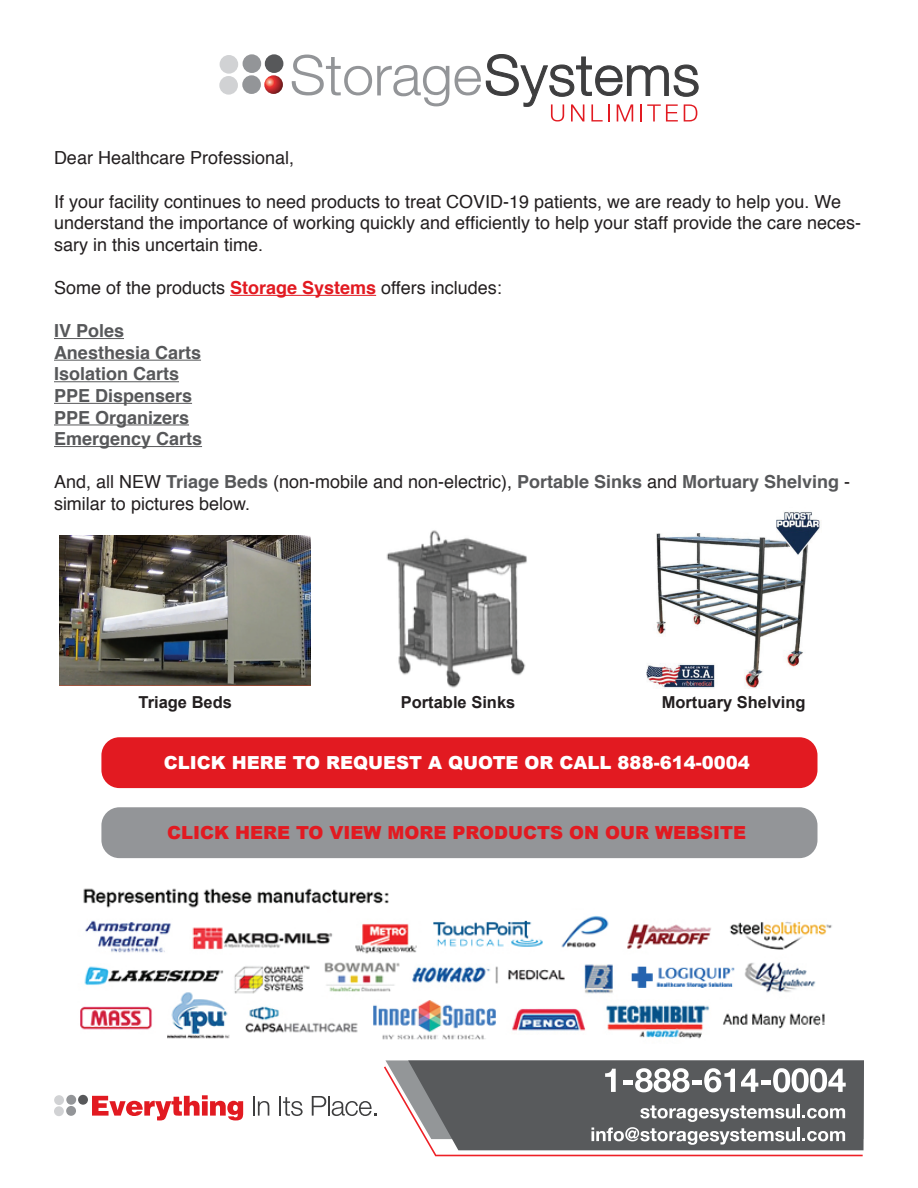
<style>
.page{position:relative;width:918px;height:1188px;background:#fff}
.page>*{position:absolute;margin:0;border:0;box-sizing:border-box;transform-origin:0 0}
.t1{font:18px/21.6px "Helvetica";color:#231f20}
.t2{font:700 18px/21.6px "Helvetica";color:#57585a}
.t3{font:900 18px "Arial";color:#fff}
.t4{font:900 18px "Arial";color:#e21a21}
.t5{font:700 16.5px "Arial";color:#231f20}
.s1{font-weight:700;color:#e21a21}
.s2{font-weight:700;color:#57585a}
</style>
<div class="page">
<hr style="left:230px;top:295px;width:146px;height:1px;background:#e21a21">
<hr style="left:54px;top:338px;width:70px;height:1px;background:#57585a">
<hr style="left:54px;top:360px;width:147px;height:1px;background:#57585a">
<hr style="left:54px;top:381px;width:125px;height:1px;background:#57585a">
<hr style="left:54px;top:403px;width:138px;height:1px;background:#57585a">
<hr style="left:54px;top:425px;width:135px;height:1px;background:#57585a">
<hr style="left:54px;top:446px;width:148px;height:1px;background:#57585a">
<svg style="left:264px;top:75px;width:19px;height:19px"></svg>
<div style="left:265px;top:54px;width:18px;height:19px;background:#57585a;border-radius:50%"></div>
<div style="left:242px;top:75px;width:19px;height:19px;background:#939598;border-radius:50%"></div>
<div style="left:243px;top:54px;width:18px;height:19px;background:#939598;border-radius:50%"></div>
<div style="left:219px;top:76px;width:19px;height:19px;background:#d1d2d4;border-radius:50%"></div>
<div style="left:220px;top:55px;width:18px;height:19px;background:#d1d2d4;border-radius:50%"></div>
<svg style="left:292px;top:55px;width:157px;height:51px"></svg>
<svg style="left:455px;top:54px;width:244px;height:68px"></svg>
<img style="left:59px;top:536px;width:251px;height:149px">
<img style="left:646px;top:512px;width:175px;height:177px">
<img style="left:386px;top:530px;width:141px;height:158px">
<div style="left:101px;top:737px;width:717px;height:51px;background:#e21a21;border-radius:18px"></div>
<div style="left:101px;top:807px;width:717px;height:51px;background:#939598;border-radius:18px"></div>
<img style="left:80px;top:888px;width:752px;height:152px">
<svg style="left:384px;top:1060px;width:480px;height:96px"></svg>
<div style="left:78px;top:1095px;width:10px;height:10px;background:#57585a;border-radius:50%"></div>
<div style="left:66px;top:1106px;width:10px;height:10px;background:#939598;border-radius:50%"></div>
<div style="left:66px;top:1095px;width:10px;height:10px;background:#939598;border-radius:50%"></div>
<div style="left:54px;top:1106px;width:10px;height:10px;background:#d1d2d4;border-radius:50%"></div>
<div style="left:54px;top:1095px;width:10px;height:10px;background:#d1d2d4;border-radius:50%"></div>
<svg style="left:92px;top:1095px;width:151px;height:25px"></svg>
<hr style="left:253px;top:1096px;width:2px;height:20px;background:#3e3e3f">
<svg style="left:258px;top:1101px;width:11px;height:15px"></svg>
<hr style="left:279px;top:1096px;width:2px;height:20px;background:#3e3e3f">
<svg style="left:283px;top:1097px;width:20px;height:19px"></svg>
<svg style="left:312px;top:1096px;width:14px;height:20px"></svg>
<hr style="left:328px;top:1096px;width:2px;height:20px;background:#3e3e3f">
<svg style="left:332px;top:1101px;width:45px;height:15px"></svg>
<p class="t1" style="left:54px;top:148px;width:242px">Dear Healthcare Professional,</p>
<p class="t1" style="left:54px;top:191px;width:809px">If your facility continues to need products to treat COVID-19 patients, we are ready to help you. We understand the importance of working quickly and efficiently to help your staff provide the care neces&shy;sary in this uncertain time.</p>
<p class="t1" style="left:54px;top:277px;width:449px">Some of the products <span class="s1">Storage Systems</span> offers includes:</p>
<p class="t2" style="left:54px;top:320px;width:150px">IV Poles<br>Anesthesia Carts<br>Isolation Carts<br>PPE Dispensers<br>PPE Organizers<br>Emergency Carts</p>
<p class="t1" style="left:54px;top:472px;width:798px">And, all NEW <span class="s2">Triage Beds</span> (non-mobile and non-electric), <span class="s2">Portable Sinks</span> and <span class="s2">Mortuary Shelving</span> - similar to pictures below.</p>
<p class="t5" style="left:139px;top:691px;width:95px">Triage Beds</p>
<p class="t5" style="left:401px;top:691px;width:116px">Portable Sinks</p>
<p class="t5" style="left:662px;top:691px;width:145px">Mortuary Shelving</p>
<p class="t3" style="left:164px;top:749px;width:587px">CLICK HERE TO REQUEST A QUOTE OR CALL 888-614-0004</p>
<p class="t4" style="left:167px;top:819px;width:581px">CLICK HERE TO VIEW MORE PRODUCTS ON OUR WEBSITE</p>
</div>
